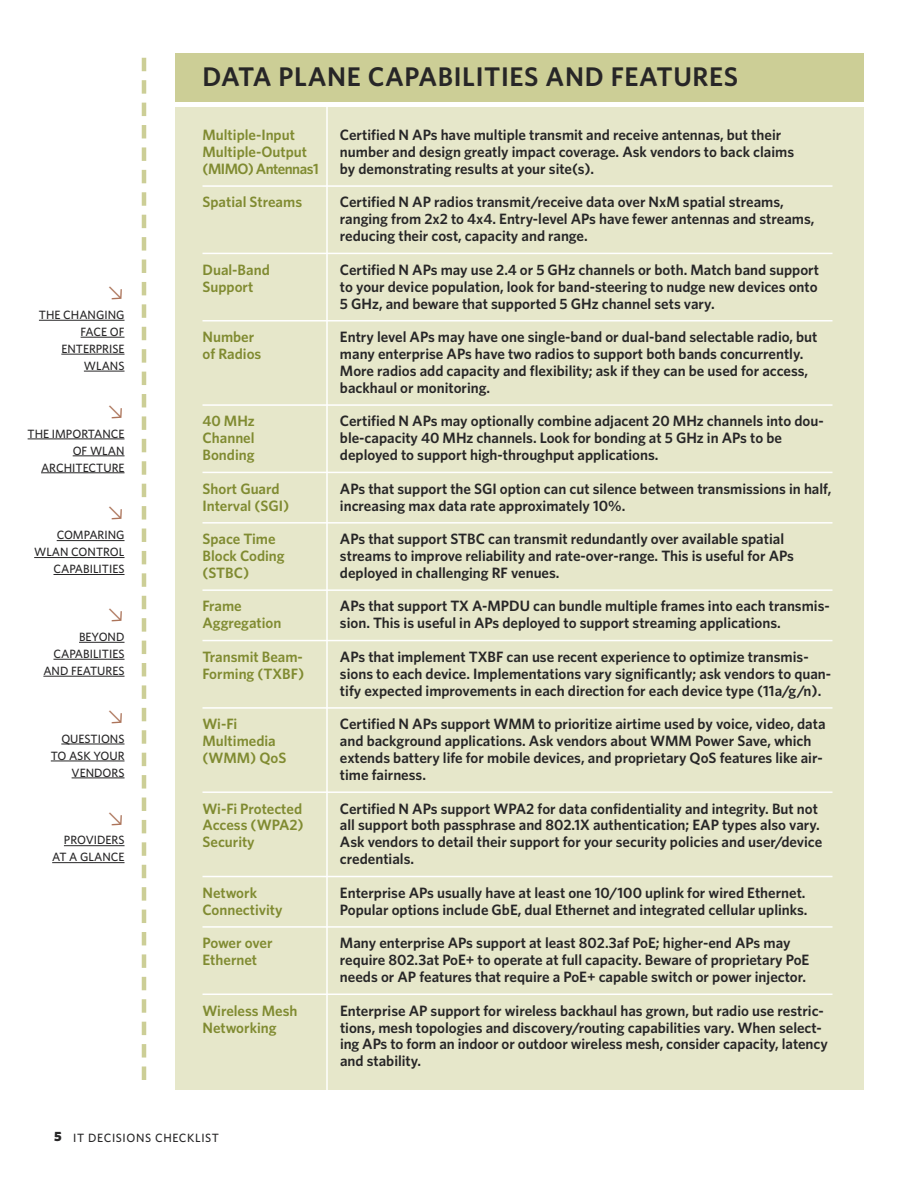
<style>
.page{position:relative;width:918px;height:1188px;background:#fff}
.page>*{position:absolute;margin:0;border:0;box-sizing:border-box;transform-origin:0 0}
.t1{font:600 27px "Whitney";letter-spacing:.025em;color:#272627}
.t2{font:600 15px/17px "Whitney";color:#272627}
.t3{font:600 15px/17px "Whitney";color:#808b31}
.t4{font:500 12px/17px "Whitney";color:#272627;text-align:right}
.t5{font:500 12px "Whitney";letter-spacing:.05em;color:#272627}
.s1{font-weight:900;font-size:13.5px}
</style>
<div class="page">
<svg style="left:142px;top:71px;width:4px;height:996px"></svg>
<hr style="left:142px;top:58px;width:4px;height:13px;background:#ccce96">
<hr style="left:142px;top:1067px;width:4px;height:13px;background:#ccce96">
<hr style="left:39px;top:320px;width:86px;height:1px;background:#272627">
<hr style="left:81px;top:337px;width:44px;height:1px;background:#272627">
<hr style="left:61px;top:354px;width:64px;height:1px;background:#272627">
<hr style="left:84px;top:371px;width:41px;height:1px;background:#272627">
<hr style="left:28px;top:439px;width:97px;height:1px;background:#272627">
<hr style="left:73px;top:456px;width:52px;height:1px;background:#272627">
<hr style="left:41px;top:472px;width:84px;height:1px;background:#272627">
<hr style="left:57px;top:540px;width:68px;height:1px;background:#272627">
<hr style="left:34px;top:557px;width:91px;height:1px;background:#272627">
<hr style="left:53px;top:574px;width:72px;height:1px;background:#272627">
<hr style="left:79px;top:642px;width:46px;height:1px;background:#272627">
<hr style="left:53px;top:659px;width:72px;height:1px;background:#272627">
<hr style="left:43px;top:676px;width:82px;height:1px;background:#272627">
<hr style="left:61px;top:744px;width:64px;height:1px;background:#272627">
<hr style="left:51px;top:761px;width:74px;height:1px;background:#272627">
<hr style="left:72px;top:778px;width:53px;height:1px;background:#272627">
<hr style="left:64px;top:845px;width:61px;height:1px;background:#272627">
<hr style="left:52px;top:862px;width:73px;height:1px;background:#272627">
<div style="left:176px;top:107px;width:688px;height:983px;background:#e6e7ca"></div>
<hr style="left:202px;top:185px;width:630px;height:2px;background:#fff">
<hr style="left:202px;top:253px;width:630px;height:1px;background:#fff">
<hr style="left:202px;top:320px;width:630px;height:2px;background:#fff">
<hr style="left:202px;top:404px;width:630px;height:2px;background:#fff">
<hr style="left:202px;top:472px;width:630px;height:1px;background:#fff">
<hr style="left:202px;top:522px;width:630px;height:2px;background:#fff">
<hr style="left:202px;top:589px;width:630px;height:2px;background:#fff">
<hr style="left:202px;top:640px;width:630px;height:1px;background:#fff">
<hr style="left:202px;top:707px;width:630px;height:2px;background:#fff">
<hr style="left:202px;top:791px;width:630px;height:2px;background:#fff">
<hr style="left:202px;top:876px;width:630px;height:1px;background:#fff">
<hr style="left:202px;top:926px;width:630px;height:2px;background:#fff">
<hr style="left:202px;top:994px;width:630px;height:1px;background:#fff">
<div style="left:176px;top:53px;width:688px;height:48px;background:#ccce96"></div>
<hr style="left:326px;top:104px;width:2px;height:1002px;background:#fff">
<p class="t4" style="left:39px;top:308px;width:87px">THE CHANGING<br>FACE OF<br>ENTERPRISE<br>WLANS</p>
<p class="t4" style="left:28px;top:426px;width:98px">THE IMPORTANCE<br>OF WLAN<br>ARCHITECTURE</p>
<p class="t4" style="left:34px;top:528px;width:92px">COMPARING<br>WLAN CONTROL<br>CAPABILITIES</p>
<p class="t4" style="left:43px;top:630px;width:83px">BEYOND<br>CAPABILITIES<br>AND FEATURES</p>
<p class="t4" style="left:51px;top:731px;width:75px">QUESTIONS<br>TO ASK YOUR<br>VENDORS</p>
<p class="t4" style="left:52px;top:833px;width:74px">PROVIDERS<br>AT A GLANCE</p>
<h1 class="t1" style="left:202px;top:68px;width:537px">DATA PLANE CAPABILITIES AND FEATURES</h1>
<p class="t3" style="left:202px;top:128px;width:118px">Multiple-Input<br>Multiple-Output (MIMO) Antennas1</p>
<p class="t3" style="left:202px;top:195px;width:101px">Spatial Streams</p>
<p class="t3" style="left:202px;top:262px;width:69px">Dual-Band<br>Support</p>
<p class="t3" style="left:202px;top:330px;width:60px">Number of Radios</p>
<p class="t3" style="left:202px;top:414px;width:54px;text-align:justify">40 MHz Channel Bonding</p>
<p class="t3" style="left:202px;top:481px;width:88px">Short Guard<br>Interval (SGI)</p>
<p class="t3" style="left:202px;top:532px;width:84px">Space Time<br>Block Coding (STBC)</p>
<p class="t3" style="left:202px;top:599px;width:80px">Frame<br>Aggregation</p>
<p class="t3" style="left:202px;top:650px;width:103px">Transmit Beam-<br>Forming (TXBF)</p>
<p class="t3" style="left:202px;top:717px;width:85px">Wi-Fi<br>Multimedia (WMM) QoS</p>
<p class="t3" style="left:202px;top:801px;width:103px;text-align:justify">Wi-Fi Protected Access (WPA2)<br>Security</p>
<p class="t3" style="left:202px;top:886px;width:82px">Network<br>Connectivity</p>
<p class="t3" style="left:202px;top:936px;width:72px">Power over<br>Ethernet</p>
<p class="t3" style="left:202px;top:1003px;width:97px">Wireless Mesh<br>Networking</p>
<p class="t2" style="left:340px;top:128px;width:456px">Certified N APs have multiple transmit and receive antennas, but their number and design greatly impact coverage. Ask vendors to back claims by demonstrating results at your site(s).</p>
<p class="t2" style="left:340px;top:195px;width:476px">Certified N AP radios transmit/receive data over NxM spatial streams, ranging from 2x2 to 4x4. Entry-level APs have fewer antennas and streams, reducing their cost, capacity and range.</p>
<p class="t2" style="left:340px;top:262px;width:481px;text-align:justify">Certified N APs may use 2.4 or 5 GHz channels or both. Match band support to your device population, look for band-steering to nudge new devices onto 5 GHz, and beware that supported 5 GHz channel sets vary.</p>
<p class="t2" style="left:340px;top:330px;width:479px">Entry level APs may have one single-band or dual-band selectable radio, but many enterprise APs have two radios to support both bands concurrently.<br>More radios add capacity and flexibility; ask if they can be used for access, backhaul or monitoring.</p>
<p class="t2" style="left:340px;top:414px;width:485px">Certified N APs may optionally combine adjacent 20 MHz channels into dou&shy;ble-capacity 40 MHz channels. Look for bonding at 5 GHz in APs to be deployed to support high-throughput applications.</p>
<p class="t2" style="left:340px;top:481px;width:493px">APs that support the SGI option can cut silence between transmissions in half, increasing max data rate approximately 10%.</p>
<p class="t2" style="left:340px;top:532px;width:456px">APs that support STBC can transmit redundantly over available spatial streams to improve reliability and rate-over-range. This is useful for APs deployed in challenging RF venues.</p>
<p class="t2" style="left:340px;top:599px;width:491px">APs that support TX A-MPDU can bundle multiple frames into each transmis&shy;sion. This is useful in APs deployed to support streaming applications.</p>
<p class="t2" style="left:340px;top:650px;width:493px">APs that implement TXBF can use recent experience to optimize transmis&shy;sions to each device. Implementations vary significantly; ask vendors to quan&shy;tify expected improvements in each direction for each device type (11a/g/n).</p>
<p class="t2" style="left:340px;top:717px;width:487px">Certified N APs support WMM to prioritize airtime used by voice, video, data and background applications. Ask vendors about WMM Power Save, which extends battery life for mobile devices, and proprietary QoS features like air&shy;time fairness.</p>
<p class="t2" style="left:340px;top:801px;width:484px">Certified N APs support WPA2 for data confidentiality and integrity. But not all support both passphrase and 802.1X authentication; EAP types also vary.<br>Ask vendors to detail their support for your security policies and user/device credentials.</p>
<p class="t2" style="left:340px;top:886px;width:469px">Enterprise APs usually have at least one 10/100 uplink for wired Ethernet.<br>Popular options include GbE, dual Ethernet and integrated cellular uplinks.</p>
<p class="t2" style="left:340px;top:936px;width:471px">Many enterprise APs support at least 802.3af PoE; higher-end APs may require 802.3at PoE+ to operate at full capacity. Beware of proprietary PoE needs or AP features that require a PoE+ capable switch or power injector.</p>
<p class="t2" style="left:340px;top:1003px;width:489px">Enterprise AP support for wireless backhaul has grown, but radio use restric&shy;tions, mesh topologies and discovery/routing capabilities vary. When select&shy;ing APs to form an indoor or outdoor wireless mesh, consider capacity, latency and stability.</p>
<p class="t5" style="left:54px;top:1133px;width:167px"><span class="s1">5</span> IT DECISIONS CHECKLIST</p>
</div>
